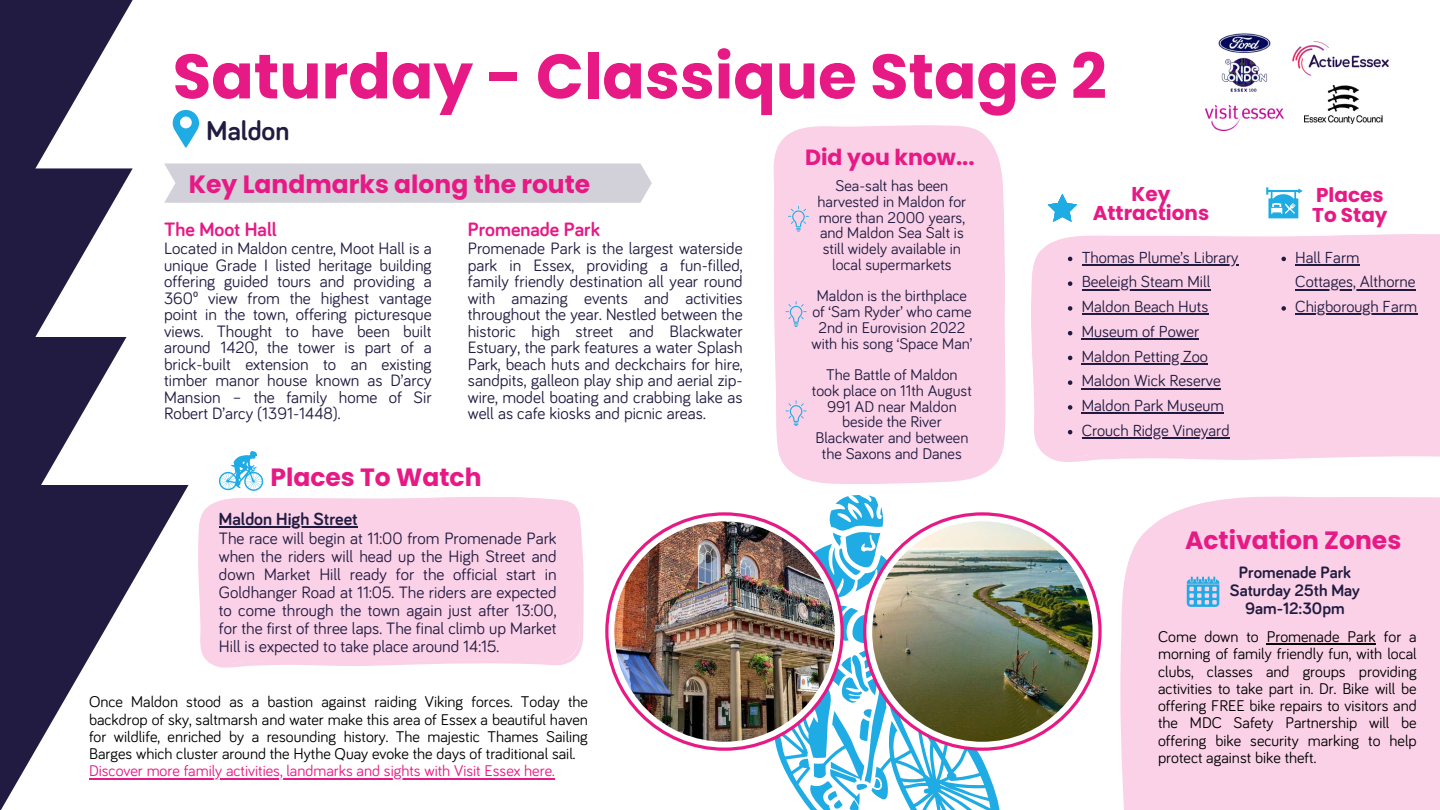
<style>
.page{position:relative;width:1440px;height:810px;background:#fff}
.page>*{position:absolute;margin:0;border:0;box-sizing:border-box;transform-origin:0 0}
.t1{font:700 62.7px "Poppins";color:#e71984}
.t2{font:700 28px "Bariol";color:#211b41}
.t3{font:700 25px "Poppins";color:#e71984}
.t4{font:700 22px "Poppins";color:#e71984}
.t5{font:700 20px/19.5px "Poppins";color:#e71984;text-align:center}
.t6{font:700 20px "Bariol";color:#e71984}
.t7{font:700 18px "Bariol";color:#211b41}
.t8{font:17px/16.5px "Bariol";color:#211b41;text-align:justify}
.t9{font:700 17px/18px "Bariol";color:#211b41;text-align:center}
.t10{font:16.5px/24.8px "Bariol";color:#211b41}
.t11{font:16px/17.2px "Bariol";color:#000;text-align:justify}
.t12{font:16px/15.8px "Bariol";color:#211b41;text-align:center}
.t13{font:16px "Bariol";color:#e71984}
</style>
<div class="page">
<svg style="left:173px;top:110px;width:26px;height:38px"></svg>
<svg style="left:0;top:0;width:133px;height:168px;fill:#211b41"></svg>
<svg style="left:0;top:168px;width:133px;height:169px;fill:#211b41"></svg>
<svg style="left:0;top:337px;width:127px;height:148px;fill:#211b41"></svg>
<svg style="left:0;top:485px;width:189px;height:325px;fill:#211b41"></svg>
<svg style="left:164px;top:163px;width:488px;height:40px;background:#d3d2da"></svg>
<svg style="left:219px;top:451px;width:44px;height:40px"></svg>
<div style="left:774px;top:125px;width:232px;height:359px;background:#fad1e6"></div>
<div style="left:198px;top:497px;width:383px;height:168px;background:#fad1e6"></div>
<img style="left:1292px;top:41px;width:97px;height:35px">
<svg style="left:1048px;top:194px;width:29px;height:28px"></svg>
<svg style="left:760px;top:495px;width:243px;height:315px"></svg>
<svg style="left:605px;top:512px;width:239px;height:239px;background:#e53392"></svg>
<div style="left:608px;top:516px;width:233px;height:232px;background:#fff;border-radius:50%"></div>
<img style="left:614px;top:521px;width:221px;height:221px;border-radius:50%">
<svg style="left:863px;top:512px;width:239px;height:239px;background:#e73995"></svg>
<div style="left:866px;top:516px;width:232px;height:232px;background:#fff;border-radius:50%"></div>
<img style="left:872px;top:521px;width:221px;height:221px;border-radius:50%">
<svg style="left:1266px;top:187px;width:37px;height:31px"></svg>
<img style="left:1206px;top:105px;width:78px;height:25px">
<svg style="left:788px;top:206px;width:21px;height:26px"></svg>
<svg style="left:786px;top:301px;width:21px;height:26px"></svg>
<svg style="left:786px;top:400px;width:21px;height:26px"></svg>
<div style="left:1120px;top:496px;width:320px;height:314px;background:#fad1e6"></div>
<div style="left:1031px;top:234px;width:409px;height:224px;background:#fad1e6"></div>
<svg style="left:1187px;top:577px;width:32px;height:30px"></svg>
<hr style="left:219px;top:527px;width:139px;height:1px;background:#211b41">
<hr style="left:89px;top:778px;width:466px;height:1px;background:#e71984">
<svg style="left:1068px;top:257px;width:4px;height:4px"></svg>
<hr style="left:1082px;top:264px;width:156px;height:2px;background:#211b41">
<svg style="left:1068px;top:281px;width:4px;height:5px"></svg>
<hr style="left:1082px;top:289px;width:128px;height:1px;background:#211b41">
<svg style="left:1068px;top:306px;width:4px;height:5px"></svg>
<hr style="left:1082px;top:314px;width:126px;height:1px;background:#211b41">
<svg style="left:1068px;top:331px;width:4px;height:4px"></svg>
<hr style="left:1082px;top:338px;width:117px;height:2px;background:#211b41">
<svg style="left:1068px;top:356px;width:4px;height:4px"></svg>
<hr style="left:1082px;top:363px;width:126px;height:2px;background:#211b41">
<svg style="left:1068px;top:380px;width:4px;height:5px"></svg>
<hr style="left:1082px;top:388px;width:139px;height:1px;background:#211b41">
<svg style="left:1068px;top:405px;width:4px;height:5px"></svg>
<hr style="left:1082px;top:413px;width:142px;height:1px;background:#211b41">
<svg style="left:1068px;top:430px;width:4px;height:4px"></svg>
<hr style="left:1082px;top:437px;width:148px;height:2px;background:#211b41">
<svg style="left:1281px;top:257px;width:5px;height:4px"></svg>
<hr style="left:1295px;top:264px;width:64px;height:2px;background:#211b41">
<hr style="left:1295px;top:289px;width:121px;height:1px;background:#211b41">
<svg style="left:1281px;top:306px;width:5px;height:5px"></svg>
<hr style="left:1295px;top:314px;width:122px;height:1px;background:#211b41">
<hr style="left:1267px;top:644px;width:109px;height:1px;background:#000">
<img style="left:1304px;top:86px;width:78px;height:37px">
<img style="left:1218px;top:33px;width:53px;height:59px">
<h1 class="t1" style="left:173px;top:33px;width:936px">Saturday - Classique Stage 2</h1>
<h2 class="t2" style="left:207px;top:118px;width:84px">Maldon</h2>
<h3 class="t3" style="left:189px;top:167px;width:403px">Key Landmarks along the route</h3>
<p class="t6" style="left:468px;top:220px;width:133px">Promenade Park</p>
<p class="t8" style="left:468px;top:241px;width:276px">Promenade Park is the largest waterside park in Essex, providing a fun-filled, family friendly destination all year round with amazing events and activities throughout the year. Nestled between the historic high street and Blackwater Estuary, the park features a water Splash Park, beach huts and deckchairs for hire, sandpits, galleon play ship and aerial zip&shy;wire, model boating and crabbing lake as well as cafe kiosks and picnic areas.</p>
<p class="t6" style="left:164px;top:220px;width:114px">The Moot Hall</p>
<p class="t8" style="left:164px;top:241px;width:269px">Located in Maldon centre, Moot Hall is a unique Grade I listed heritage building offering guided tours and providing a 360⁰ view from the highest vantage point in the town, offering picturesque views. Thought to have been built around 1420, the tower is part of a brick-built extension to an existing timber manor house known as D’arcy Mansion – the family home of Sir Robert D’arcy (1391-1448).</p>
<h3 class="t3" style="left:271px;top:460px;width:212px">Places To Watch</h3>
<p class="t7" style="left:219px;top:511px;width:140px">Maldon High Street</p>
<p class="t8" style="left:219px;top:530px;width:339px;line-height:18px">The race will begin at 11:00 from Promenade Park when the riders will head up the High Street and down Market Hill ready for the official start in Goldhanger Road at 11:05. The riders are expected to come through the town again just after 13:00, for the first of three laps. The final climb up Market Hill is expected to take place around 14:15.</p>
<p class="t11" style="left:89px;top:694px;width:500px">Once Maldon stood as a bastion against raiding Viking forces. Today the backdrop of sky, saltmarsh and water make this area of Essex a beautiful haven for wildlife, enriched by a resounding history. The majestic Thames Sailing Barges which cluster around the Hythe Quay evoke the days of traditional sail.</p>
<p class="t13" style="left:89px;top:764px;width:467px">Discover more family activities, landmarks and sights with Visit Essex here.</p>
<p class="t4" style="left:805px;top:142px;width:171px">Did you know...</p>
<p class="t12" style="left:818px;top:179px;width:150px">Sea-salt has been harvested in Maldon for more than 2000 years, and Maldon Sea Salt is still widely available in local supermarkets</p>
<p class="t12" style="left:812px;top:289px;width:162px">Maldon is the birthplace of ‘Sam Ryder’ who came<br>2nd in Eurovision 2022 with his song ‘Space Man’</p>
<p class="t12" style="left:812px;top:368px;width:161px">The Battle of Maldon took place on 11th August<br>991 AD near Maldon beside the River<br>Blackwater and between the Saxons and Danes</p>
<p class="t5" style="left:1093px;top:184px;width:118px">Key<br>Attractions</p>
<p class="t10" style="left:1082px;top:246px;width:158px">Thomas Plume’s Library<br>Beeleigh Steam Mill<br>Maldon Beach Huts<br>Museum of Power<br>Maldon Petting Zoo<br>Maldon Wick Reserve<br>Maldon Park Museum<br>Crouch Ridge Vineyard</p>
<p class="t5" style="left:1312px;top:185px;width:77px;text-align:left">Places<br>To Stay</p>
<p class="t10" style="left:1295px;top:246px;width:124px">Hall Farm<br>Cottages, Althorne<br>Chigborough Farm</p>
<h3 class="t3" style="left:1185px;top:522px;width:218px">Activation Zones</h3>
<p class="t9" style="left:1230px;top:564px;width:131px">Promenade Park<br>Saturday 25th May<br>9am-12:30pm</p>
<p class="t11" style="left:1158px;top:629px;width:260px">Come down to Promenade Park for a morning of family friendly fun, with local clubs, classes and groups providing activities to take part in. Dr. Bike will be offering FREE bike repairs to visitors and the MDC Safety Partnership will be offering bike security marking to help protect against bike theft.</p>
</div>
